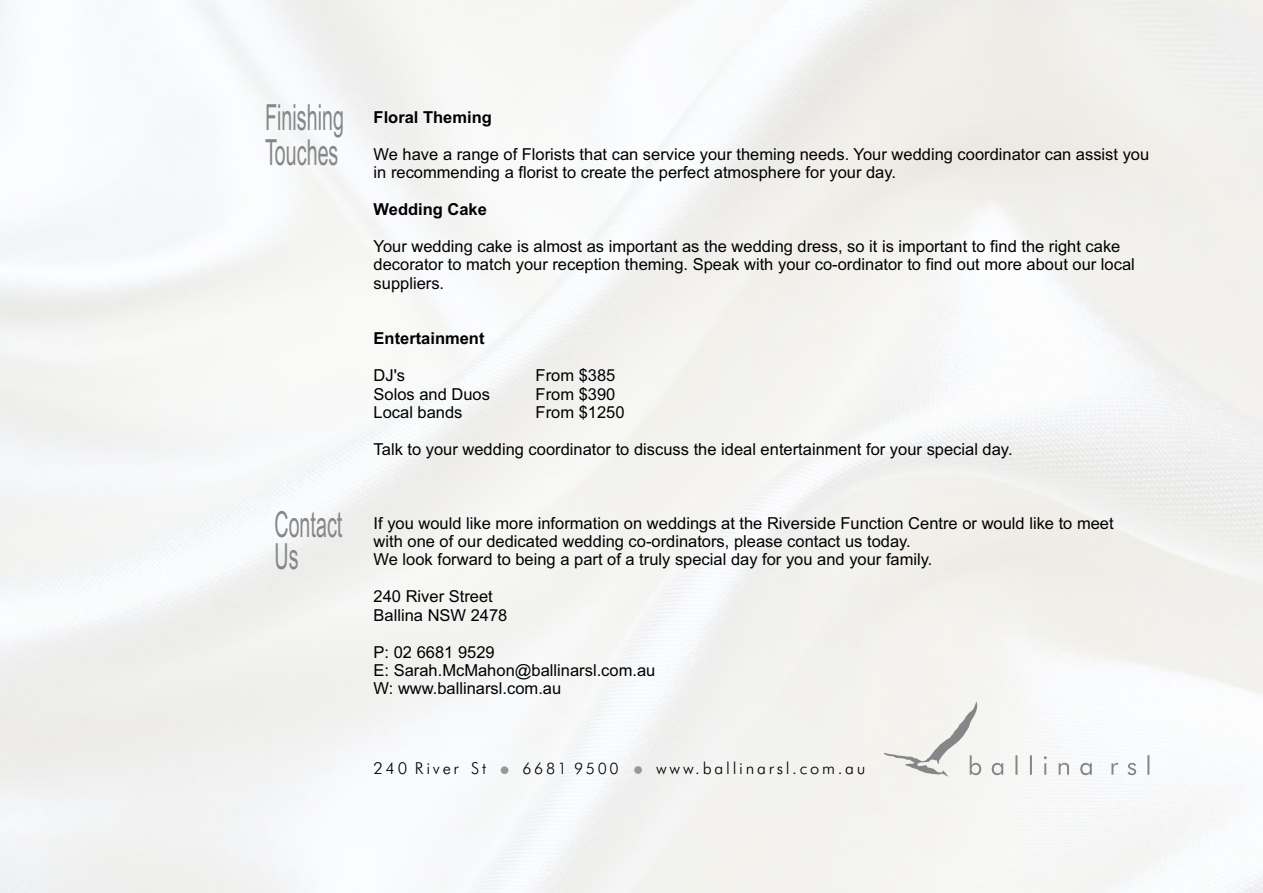
<style>
.page{position:relative;width:1263px;height:893px;background:#fff}
.page>*{position:absolute;margin:0;border:0;box-sizing:border-box;transform-origin:0 0}
.t1{font:36px/35.2px "Arial Narrow";color:#848688;scale:.67 1}
.t2{font:16.5px/18.5px "Arial";color:#000}
.t3{font:700 16.5px "Arial";color:#000}
.t4{font:300 16.5px "Futura BT";letter-spacing:.165em;color:#000}
.t5{font:300 15.9px "Futura BT";letter-spacing:.165em;color:#000}
</style>
<div class="page">
<svg style="left:884px;top:701px;width:265px;height:75px"></svg>
<div style="left:501px;top:766px;width:7px;height:8px;background:#96989a;border-radius:50%"></div>
<div style="left:634px;top:766px;width:8px;height:8px;background:#96989a;border-radius:50%"></div>
<h1 class="t1" style="left:265px;top:103px;width:119px">Finishing<br>Touches</h1>
<h1 class="t1" style="left:274px;top:512px;width:103px;line-height:31.5px">Contact<br>Us</h1>
<p class="t3" style="left:374px;top:111px;width:120px">Floral Theming</p>
<p class="t2" style="left:374px;top:146px;width:777px">We have a range of Florists that can service your theming needs. Your wedding coordinator can assist you in recommending a florist to create the perfect atmosphere for your day.</p>
<p class="t3" style="left:374px;top:203px;width:115px">Wedding Cake</p>
<p class="t2" style="left:374px;top:239px;width:763px">Your wedding cake is almost as important as the wedding dress, so it is important to find the right cake decorator to match your reception theming. Speak with your co-ordinator to find out more about our local suppliers.</p>
<p class="t3" style="left:374px;top:332px;width:112px">Entertainment</p>
<p class="t2" style="left:374px;top:368px;width:33px">DJ's</p>
<p class="t2" style="left:536px;top:368px;width:81px">From $385</p>
<p class="t2" style="left:374px;top:386px;width:118px">Solos and Duos</p>
<p class="t2" style="left:536px;top:386px;width:81px">From $390</p>
<p class="t2" style="left:374px;top:404px;width:90px">Local bands</p>
<p class="t2" style="left:536px;top:404px;width:90px">From $1250</p>
<p class="t2" style="left:374px;top:441px;width:640px">Talk to your wedding coordinator to discuss the ideal entertainment for your special day.</p>
<p class="t2" style="left:374px;top:515px;width:742px">If you would like more information on weddings at the Riverside Function Centre or would like to meet with one of our dedicated wedding co-ordinators, please contact us today.<br>We look forward to being a part of a truly special day for you and your family.</p>
<p class="t2" style="left:374px;top:589px;width:135px">240 River Street<br>Ballina NSW 2478</p>
<p class="t2" style="left:374px;top:644px;width:283px">P: 02 6681 9529<br>E: Sarah.McMahon@ballinarsl.com.au<br>W: www.ballinarsl.com.au</p>
<p class="t4" style="left:373px;top:762px;width:114px">240 River St</p>
<p class="t5" style="left:522px;top:762px;width:98px">6681 9500</p>
<p class="t4" style="left:656px;top:761px;width:211px">www.ballinarsl.com.au</p>
</div>
